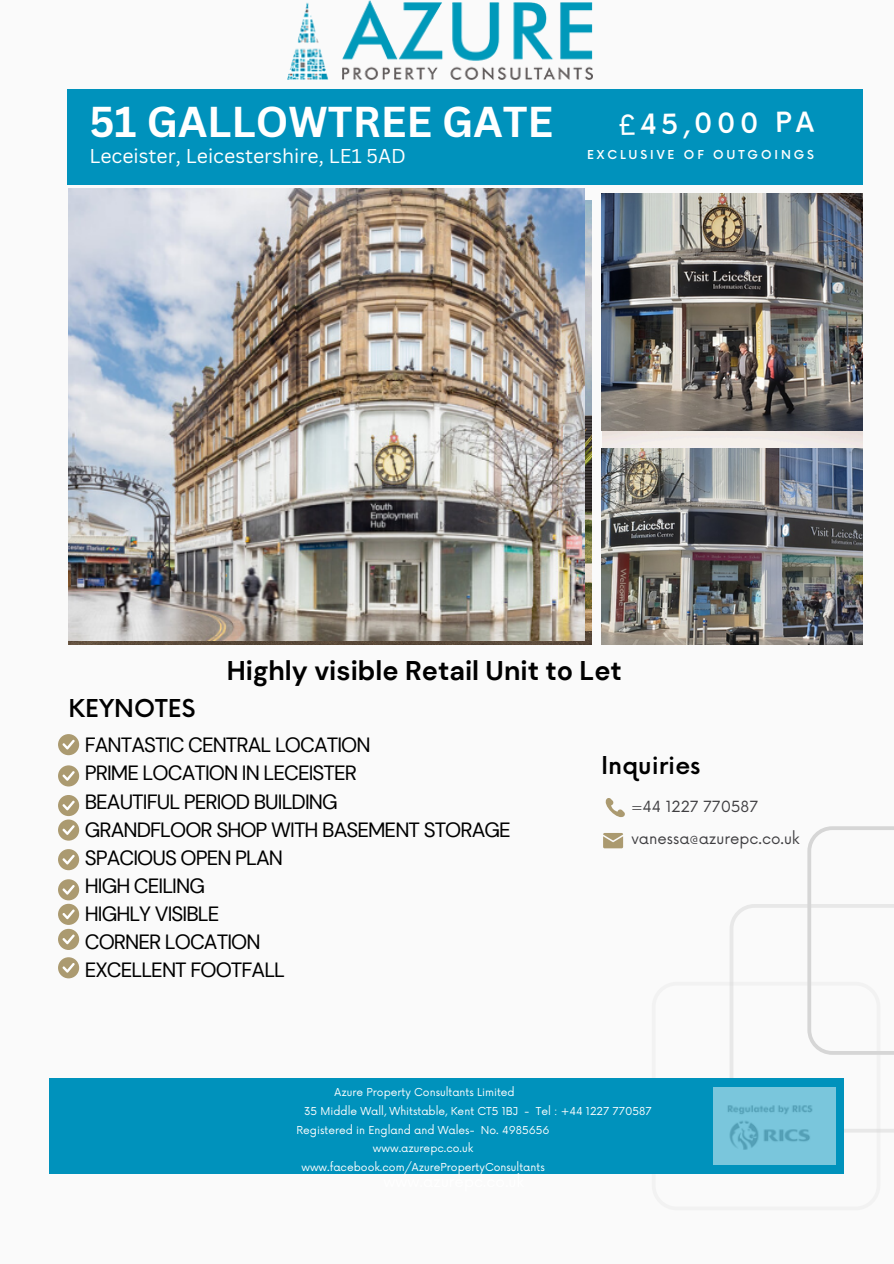
<style>
.page{position:relative;width:894px;height:1264px;background:#fff}
.page>*{position:absolute;margin:0;border:0;box-sizing:border-box;transform-origin:0 0}
.t1{font:700 42px "Canva Sans";color:#fff}
.t2{font:700 27px "DM Sans";color:#000}
.t3{font:500 27px "Now";color:#fff}
.t4{font:500 24px "Now";color:#000}
.t5{font:20.55px "DM Sans";letter-spacing:-.045em;color:#000}
.t6{font:19.5px "Canva Sans";color:#fff}
.t7{font:15px "Now";color:#3f3e41}
.t8{font:500 12px "Now";letter-spacing:.24em;color:#fff}
.t9{font:10.65px "Now";color:#fff}
</style>
<div class="page">
<div style="left:0;top:0;width:893px;height:1263px;background:#fafafa"></div>
<img style="left:69px;top:200px;width:522px;height:444px">
<img style="left:602px;top:431px;width:260px;height:18px">
<div style="left:67px;top:89px;width:795px;height:96px;background:#0092bc"></div>
<svg style="left:729px;top:826px;width:164px;height:306px"></svg>
<div style="left:50px;top:1078px;width:793px;height:96px;background:#0092bc"></div>
<img style="left:713px;top:1087px;width:122px;height:77px">
<div style="left:58px;top:734px;width:21px;height:21px;background:#ab9a70;border-radius:50%"></div>
<svg style="left:62px;top:739px;width:13px;height:10px"></svg>
<div style="left:58px;top:765px;width:21px;height:21px;background:#ab9a70;border-radius:50%"></div>
<svg style="left:62px;top:771px;width:13px;height:9px"></svg>
<div style="left:58px;top:795px;width:21px;height:21px;background:#ab9a70;border-radius:50%"></div>
<svg style="left:62px;top:800px;width:13px;height:10px"></svg>
<div style="left:58px;top:819px;width:21px;height:21px;background:#ab9a70;border-radius:50%"></div>
<svg style="left:62px;top:825px;width:13px;height:9px"></svg>
<div style="left:58px;top:849px;width:21px;height:21px;background:#ab9a70;border-radius:50%"></div>
<svg style="left:62px;top:854px;width:13px;height:10px"></svg>
<div style="left:58px;top:879px;width:21px;height:21px;background:#ab9a70;border-radius:50%"></div>
<svg style="left:62px;top:885px;width:13px;height:9px"></svg>
<svg style="left:605px;top:798px;width:19px;height:20px"></svg>
<svg style="left:603px;top:833px;width:20px;height:15px"></svg>
<img style="left:287px;top:0;width:305px;height:80px">
<img style="left:601px;top:193px;width:261px;height:238px">
<img style="left:69px;top:188px;width:515px;height:453px">
<img style="left:601px;top:449px;width:261px;height:195px">
<div style="left:58px;top:957px;width:21px;height:21px;background:#ab9a70;border-radius:50%"></div>
<svg style="left:62px;top:963px;width:13px;height:10px"></svg>
<div style="left:58px;top:903px;width:21px;height:21px;background:#ab9a70;border-radius:50%"></div>
<svg style="left:62px;top:909px;width:13px;height:10px"></svg>
<div style="left:58px;top:928px;width:21px;height:22px;background:#ab9a70;border-radius:50%"></div>
<svg style="left:62px;top:934px;width:13px;height:11px"></svg>
<p class="t1" style="left:89px;top:92px;width:465px">51 GALLOWTREE GATE</p>
<p class="t6" style="left:89px;top:142px;width:318px">Leceister, Leicestershire, LE1 5AD</p>
<p class="t3" style="left:618px;top:110px;width:197px;rotate:-1deg">£45,000 PA</p>
<p class="t8" style="left:587px;top:148px;width:228px">EXCLUSIVE OF OUTGOINGS</p>
<p class="t4" style="left:69px;top:695px;width:128px">KEYNOTES</p>
<p class="t2" style="left:227px;top:653px;width:396px">Highly visible Retail Unit to Let</p>
<p class="t5" style="left:85px;top:731px;width:287px">FANTASTIC CENTRAL LOCATION</p>
<h1 class="t5" style="left:85px;top:760px;width:274px">PRIME LOCATION IN LECEISTER</h1>
<h2 class="t5" style="left:85px;top:788px;width:254px">BEAUTIFUL PERIOD BUILDING</h2>
<h6 class="t5" style="left:85px;top:816px;width:427px">GRANDFLOOR SHOP WITH BASEMENT STORAGE</h6>
<p class="t5" style="left:85px;top:844px;width:200px">SPACIOUS OPEN PLAN</p>
<h3 class="t5" style="left:85px;top:872px;width:122px">HIGH CEILING</h3>
<h4 class="t5" style="left:85px;top:900px;width:136px">HIGHLY VISIBLE</h4>
<p class="t5" style="left:85px;top:928px;width:177px">CORNER LOCATION</p>
<p class="t5" style="left:85px;top:956px;width:202px">EXCELLENT FOOTFALL</p>
<p class="t4" style="left:601px;top:752px;width:101px">Inquiries</p>
<p class="t7" style="left:631px;top:797px;width:128px">=44 1227 770587</p>
<p class="t7" style="left:631px;top:830px;width:170px">vanessa@azurepc.co.uk</p>
<p class="t9" style="left:334px;top:1086px;width:181px">Azure Property Consultants Limited</p>
<p class="t9" style="left:304px;top:1105px;width:349px">35 Middle Wall, Whitstable, Kent CT5 1BJ - Tel : +44 1227 770587</p>
<p class="t9" style="left:296px;top:1123px;width:254px">Registered in England and Wales- No. 4985656</p>
<p class="t9" style="left:373px;top:1142px;width:102px">www.azurepc.co.uk</p>
<p class="t9" style="left:301px;top:1161px;width:245px">www.facebook.com/AzurePropertyConsultants</p>
</div>
